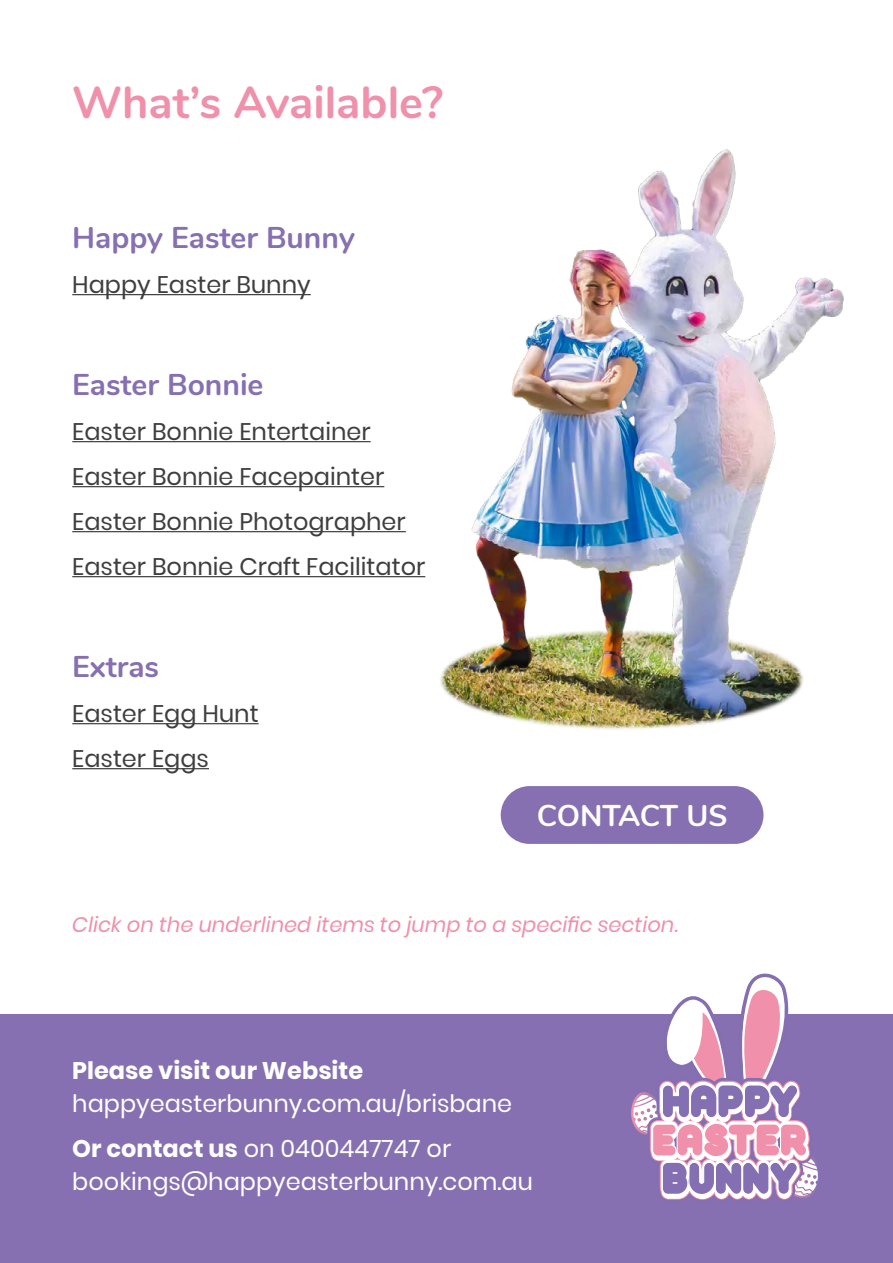
<style>
.page{position:relative;width:893px;height:1263px;background:#fff}
.page>*{position:absolute;margin:0;border:0;box-sizing:border-box;transform-origin:0 0}
.t1{font:700 45px "Nunito";color:#f090ab}
.t2{font:700 30px "Nunito";color:#8670b2}
.t3{font:700 30px "Nunito";letter-spacing:-.01em;color:#fff}
.t4{font:24px/45px "Poppins";color:#3e3e3f}
.t5{font:24px/45px "Poppins";color:#fff}
.t6{font:700 24px "Poppins";color:#fff}
.t7{font:italic 21px "Poppins";color:#f090ab}
.s1{font-weight:700}
</style>
<div class="page">
<div style="left:0;top:1014px;width:893px;height:249px;background:#8670b2"></div>
<hr style="left:72px;top:294px;width:239px;height:1px;background:#3e3e3f">
<hr style="left:72px;top:441px;width:299px;height:1px;background:#3e3e3f">
<hr style="left:72px;top:486px;width:312px;height:1px;background:#3e3e3f">
<hr style="left:72px;top:531px;width:334px;height:1px;background:#3e3e3f">
<hr style="left:72px;top:576px;width:353px;height:1px;background:#3e3e3f">
<hr style="left:72px;top:723px;width:187px;height:1px;background:#3e3e3f">
<hr style="left:72px;top:768px;width:137px;height:1px;background:#3e3e3f">
<svg style="left:631px;top:973px;width:187px;height:227px"></svg>
<div style="left:501px;top:786px;width:262px;height:58px;background:#8670b2;border-radius:29px"></div>
<img style="left:440px;top:149px;width:404px;height:581px">
<h1 class="t1" style="left:72px;top:69px;width:372px">What’s Available?</h1>
<p class="t2" style="left:72px;top:215px;width:284px">Happy Easter Bunny</p>
<p class="t4" style="left:72px;top:262px;width:240px">Happy Easter Bunny</p>
<p class="t2" style="left:72px;top:362px;width:193px">Easter Bonnie</p>
<p class="t4" style="left:72px;top:409px;width:355px">Easter Bonnie Entertainer<br>Easter Bonnie Facepainter<br>Easter Bonnie Photographer<br>Easter Bonnie Craft Facilitator</p>
<p class="t2" style="left:72px;top:644px;width:88px">Extras</p>
<p class="t4" style="left:72px;top:691px;width:188px">Easter Egg Hunt<br>Easter Eggs</p>
<p class="t3" style="left:537px;top:793px;width:192px">CONTACT US</p>
<p class="t7" style="left:72px;top:912px;width:607px">Click on the underlined items to jump to a specific section.</p>
<p class="t6" style="left:72px;top:1057px;width:293px">Please visit our Website</p>
<p class="t5" style="left:72px;top:1081px;width:441px">happyeasterbunny.com.au/brisbane<br><span class="s1">Or contact us</span> on 0400447747 or</p>
<p class="t5" style="left:72px;top:1159px;width:462px">bookings@happyeasterbunny.com.au</p>
</div>
